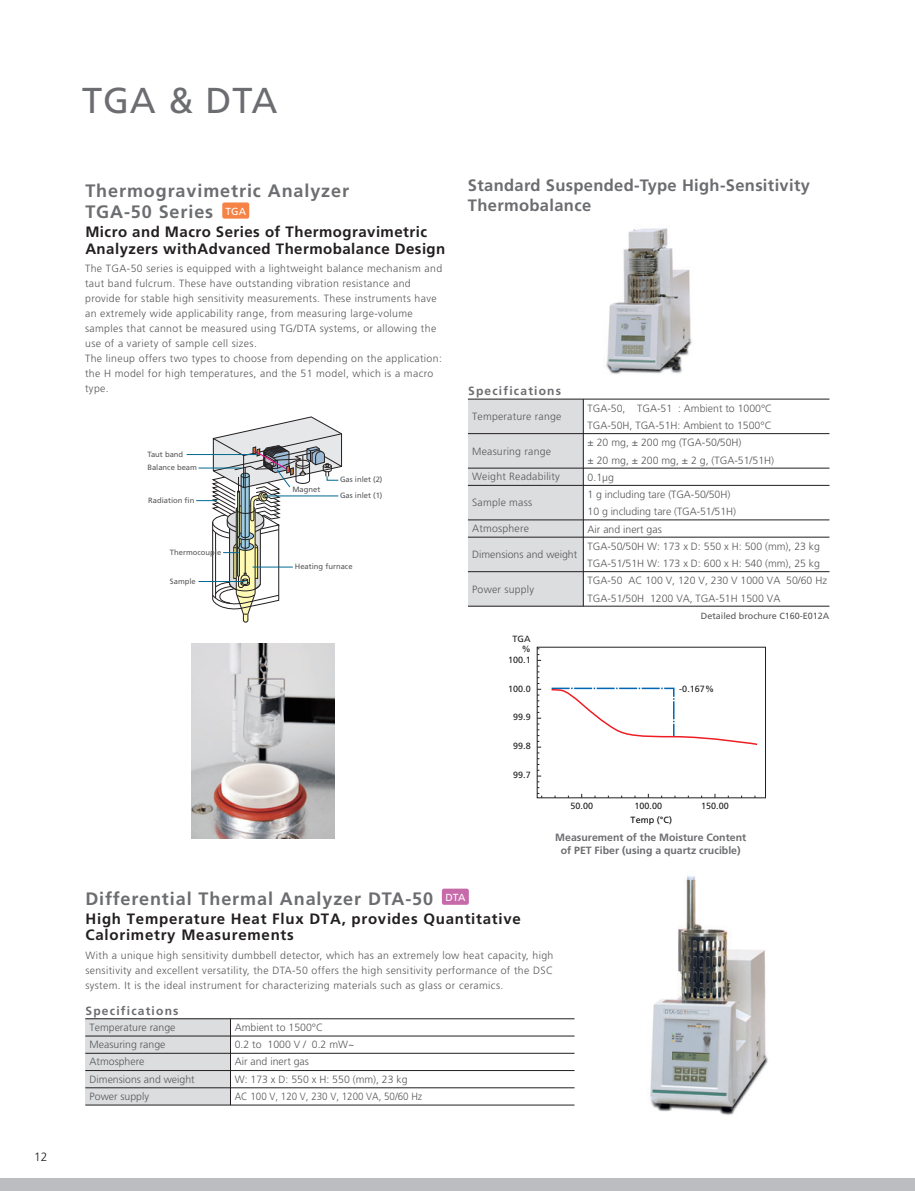
<style>
.page{position:relative;width:915px;height:1191px;background:#fff}
.page>*{position:absolute;margin:0;border:0;box-sizing:border-box;transform-origin:0 0}
.t1{font:36px "Frutiger LT Std";letter-spacing:.025em;color:#6c6d70}
.t2{font:700 18px/21.6px "Frutiger LT Std";letter-spacing:.05em;color:#6c6d70}
.t3{font:700 16.5px/19.8px "Frutiger";letter-spacing:.02em;color:#6c6d70}
.t4{font:700 15px/16.5px "Frutiger";letter-spacing:.03em;color:#231f20}
.t5{font:700 15px/16.5px "Frutiger";letter-spacing:.05em;color:#231f20}
.t6{font:700 12px "Frutiger";letter-spacing:.1em;color:#6c6d70}
.t7{font:300 12px "Frutiger LT Std";color:#231f20}
.t8{font:300 10.5px/15px "Frutiger LT Std";letter-spacing:.035em;color:#57585a;text-align:justify}
.t9{font:300 10.5px/17.2px "Frutiger";color:#57585a}
.t10{font:300 10.5px "Frutiger";letter-spacing:.02em;color:#57585a}
.t11{font:700 10.5px/12.6px "Frutiger";color:#6c6d70;text-align:center}
.t12{font:10.2px "Frutiger";color:#fff}
.t13{font:9px/10.8px "Frutiger";letter-spacing:.005em;color:#231f20;text-align:right}
.t14{font:9px "Frutiger LT Std";color:#57585a}
.t15{font:9px "Frutiger";color:#030303}
.t16{font:7.65px/13.6px "Frutiger";color:#57585a}
</style>
<div class="page">
<div style="left:0;top:1178px;width:914px;height:13px;background:#bcbdc0"></div>
<img style="left:606px;top:228px;width:86px;height:146px">
<img style="left:650px;top:875px;width:118px;height:240px">
<div style="left:467px;top:399px;width:116px;height:207px;background:#dcdddf"></div>
<hr style="left:467px;top:399px;width:362px;height:1px;background:#231f20">
<hr style="left:467px;top:468px;width:362px;height:1px;background:#231f20">
<hr style="left:467px;top:433px;width:362px;height:1px;background:#231f20">
<hr style="left:467px;top:485px;width:362px;height:1px;background:#231f20">
<hr style="left:467px;top:537px;width:362px;height:1px;background:#231f20">
<hr style="left:467px;top:571px;width:362px;height:1px;background:#231f20">
<hr style="left:467px;top:519px;width:362px;height:1px;background:#231f20">
<hr style="left:583px;top:399px;width:1px;height:207px;background:#231f20">
<div style="left:85px;top:1018px;width:145px;height:87px;background:#dcdddf"></div>
<hr style="left:85px;top:1018px;width:489px;height:1px;background:#231f20">
<hr style="left:85px;top:1104px;width:489px;height:1px;background:#231f20">
<hr style="left:85px;top:1053px;width:489px;height:1px;background:#231f20">
<hr style="left:85px;top:1035px;width:489px;height:1px;background:#231f20">
<hr style="left:85px;top:1087px;width:489px;height:1px;background:#231f20">
<hr style="left:85px;top:1070px;width:489px;height:1px;background:#231f20">
<hr style="left:230px;top:1018px;width:1px;height:87px;background:#231f20">
<hr style="left:467px;top:606px;width:362px;height:1px;background:#231f20">
<hr style="left:187px;top:454px;width:71px;height:1px;background:#006991">
<svg style="left:196px;top:416px;width:146px;height:206px"></svg>
<hr style="left:253px;top:567px;width:39px;height:1px;background:#006991">
<hr style="left:199px;top:581px;width:45px;height:1px;background:#006991">
<svg style="left:537px;top:648px;width:5px;height:150px"></svg>
<svg style="left:551px;top:687px;width:207px;height:58px"></svg>
<img style="left:191px;top:644px;width:143px;height:194px">
<div style="left:441px;top:888px;width:27px;height:16px;background:#c66aaa;border-radius:2px"></div>
<div style="left:222px;top:202px;width:27px;height:17px;background:#f58345;border-radius:2px"></div>
<p class="t7" style="left:34px;top:1150px;width:15px">12</p>
<h1 class="t1" style="left:82px;top:79px;width:197px">TGA &amp; DTA</h1>
<h2 class="t2" style="left:85px;top:180px;width:265px">Thermogravimetric Analyzer<br>TGA-50 Series</h2>
<p class="t12" style="left:225px;top:205px;width:22px">TGA</p>
<h3 class="t4" style="left:85px;top:224px;width:361px">Micro and Macro Series of Thermogravimetric<br>Analyzers withAdvanced Thermobalance Design</h3>
<p class="t8" style="left:85px;top:261px;width:358px;text-align:left">The TGA-50 series is equipped with a lightweight balance mechanism and taut band fulcrum. These have outstanding vibration resistance and provide for stable high sensitivity measurements. These instruments have an extremely wide applicability range, from measuring large-volume samples that cannot be measured using TG/DTA systems, or allowing the use of a variety of sample cell sizes.<br>The lineup offers two types to choose from depending on the application: the H model for high temperatures, and the 51 model, which is a macro type.</p>
<p class="t16" style="left:147px;top:447px;width:51px">Taut band<br>Balance beam</p>
<p class="t16" style="left:148px;top:493px;width:48px">Radiation fin</p>
<p class="t16" style="left:170px;top:545px;width:53px">Thermocouple</p>
<p class="t16" style="left:170px;top:574px;width:27px">Sample</p>
<p class="t16" style="left:292px;top:482px;width:29px">Magnet</p>
<p class="t16" style="left:340px;top:472px;width:44px">Gas inlet (2)</p>
<p class="t16" style="left:340px;top:488px;width:44px">Gas inlet (1)</p>
<p class="t16" style="left:295px;top:560px;width:59px">Heating furnace</p>
<h3 class="t3" style="left:468px;top:175px;width:343px">Standard Suspended-Type High-Sensitivity<br>Thermobalance</h3>
<p class="t6" style="left:468px;top:383px;width:94px">Specifications</p>
<p class="t10" style="left:472px;top:410px;width:91px">Temperature range</p>
<p class="t10" style="left:472px;top:445px;width:80px">Measuring range</p>
<p class="t10" style="left:472px;top:471px;width:89px">Weight Readability</p>
<p class="t10" style="left:472px;top:497px;width:61px">Sample mass</p>
<p class="t10" style="left:472px;top:522px;width:58px">Atmosphere</p>
<p class="t9" style="left:472px;top:546px;width:107px">Dimensions and weight</p>
<p class="t10" style="left:472px;top:583px;width:63px">Power supply</p>
<p class="t13" style="left:512px;top:633px;width:20px">TGA %</p>
<p class="t13" style="left:508px;top:654px;width:24px">100.1</p>
<p class="t13" style="left:508px;top:683px;width:24px">100.0</p>
<p class="t13" style="left:513px;top:711px;width:19px">99.9</p>
<p class="t13" style="left:513px;top:740px;width:19px">99.8</p>
<p class="t13" style="left:513px;top:769px;width:19px">99.7</p>
<p class="t9" style="left:587px;top:399px;width:241px">TGA-50, TGA-51 : Ambient to 1000°C<br>TGA-50H, TGA-51H: Ambient to 1500°C<br>± 20 mg, ± 200 mg (TGA-50/50H)<br>± 20 mg, ± 200 mg, ± 2 g, (TGA-51/51H)<br>0.1µg<br>1 g including tare (TGA-50/50H)<br>10 g including tare (TGA-51/51H)<br>Air and inert gas<br>TGA-50/50H W: 173 x D: 550 x H: 500 (mm), 23 kg<br>TGA-51/51H W: 173 x D: 600 x H: 540 (mm), 25 kg<br>TGA-50 AC 100 V, 120 V, 230 V 1000 VA 50/60 Hz<br>TGA-51/50H 1200 VA, TGA-51H 1500 VA</p>
<p class="t14" style="left:700px;top:610px;width:130px">Detailed brochure C160-E012A</p>
<p class="t13" style="left:679px;top:683px;width:36px">-0.167%</p>
<p class="t13" style="left:570px;top:800px;width:24px">50.00</p>
<p class="t13" style="left:634px;top:800px;width:29px">100.00</p>
<p class="t13" style="left:700px;top:800px;width:29px">150.00</p>
<p class="t15" style="left:630px;top:814px;width:43px">Temp (°C)</p>
<p class="t11" style="left:555px;top:831px;width:192px">Measurement of the Moisture Content of PET Fiber (using a quartz crucible)</p>
<h2 class="t2" style="left:85px;top:888px;width:349px">Differential Thermal Analyzer DTA-50</h2>
<p class="t12" style="left:445px;top:891px;width:22px">DTA</p>
<h3 class="t5" style="left:85px;top:910px;width:436px">High Temperature Heat Flux DTA, provides Quantitative<br>Calorimetry Measurements</h3>
<p class="t8" style="left:85px;top:948px;width:469px">With a unique high sensitivity dumbbell detector, which has an extremely low heat capacity, high sensitivity and excellent versatility, the DTA-50 offers the high sensitivity performance of the DSC system. It is the ideal instrument for characterizing materials such as glass or ceramics.</p>
<p class="t6" style="left:85px;top:1003px;width:94px">Specifications</p>
<p class="t9" style="left:90px;top:1018px;width:107px">Temperature range<br>Measuring range<br>Atmosphere<br>Dimensions and weight<br>Power supply</p>
<p class="t9" style="left:235px;top:1018px;width:189px">Ambient to 1500°C<br>0.2 to 1000 V / 0.2 mW~<br>Air and inert gas<br>W: 173 x D: 550 x H: 550 (mm), 23 kg<br>AC 100 V, 120 V, 230 V, 1200 VA, 50/60 Hz</p>
</div>
